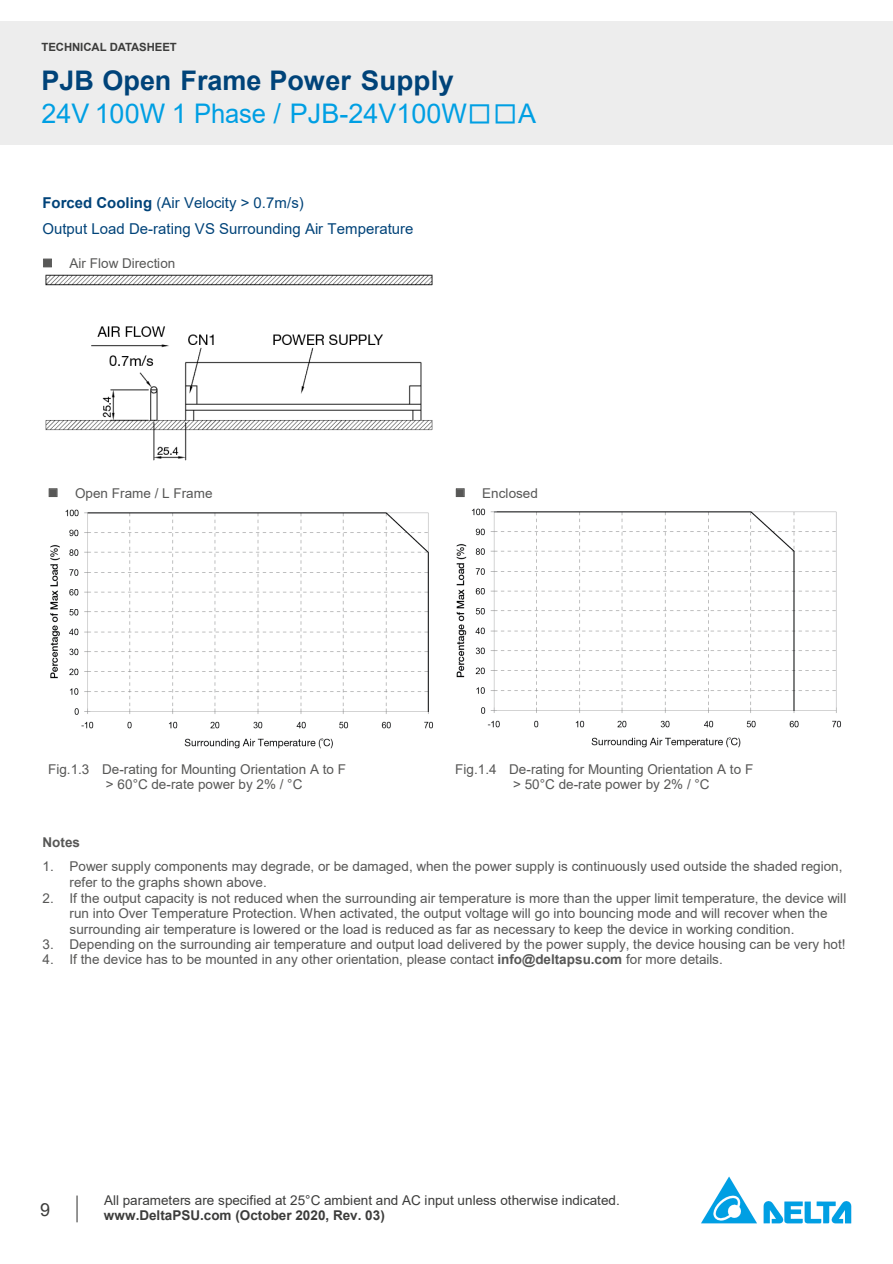
<style>
.page{position:relative;width:893px;height:1264px;background:#fff}
.page>*{position:absolute;margin:0;border:0;box-sizing:border-box;transform-origin:0 0}
.t1{font:27px/32.7px "Arial";letter-spacing:-.005em;color:#009fe3}
.t2{font:25.5px "MS Gothic";color:#009fe3}
.t3{font:18px "Arial";color:#3c3c3b}
.t4{font:15px/26.4px "Arial";color:#004379}
.t5{font:13.5px/15.5px "Arial";letter-spacing:.005em;color:#575756}
.t6{font:13.5px "Arial";letter-spacing:.005em;color:#3c3c3b}
.t7{font:700 13.5px "Arial";letter-spacing:.005em;color:#3c3c3b}
.t8{font:700 13.5px "Arial";color:#575756}
.t9{font:700 11.4px "Arial";letter-spacing:-.01em;color:#3c3c3b}
.s1{font-weight:700;color:#004379}
.s2{font-family:"MS Gothic";font-size:25.5px}
.s3{font-family:"Arial";font-size:27px}
.s4{font-weight:700}
</style>
<div class="page">
<div style="left:0;top:21px;width:893px;height:124px;background:#ededed"></div>
<img style="left:701px;top:1176px;width:151px;height:48px">
<svg style="left:77px;top:1195px;width:1px;height:26px"></svg>
<div style="left:43px;top:259px;width:9px;height:8px;border:1px solid #575756"></div>
<img style="left:45px;top:274px;width:388px;height:187px">
<img style="left:50px;top:509px;width:383px;height:240px">
<img style="left:456px;top:508px;width:385px;height:240px">
<svg style="left:44px;top:259px;width:7px;height:8px"></svg>
<svg style="left:49px;top:488px;width:8px;height:8px"></svg>
<svg style="left:456px;top:488px;width:8px;height:8px"></svg>
<p class="t9" style="left:42px;top:39px;width:137px">TECHNICAL DATASHEET</p>
<h1 class="t1" style="left:42px;top:64px;width:478px"><span class="s1">PJB Open Frame Power Supply<br></span>24V 100W 1 Phase / PJB-24V100W <span class="s2">ڧ</span></h1>
<h2 class="t2" style="left:467px;top:101px;width:71px">ڧ <span class="s3">A</span></h2>
<p class="t4" style="left:42px;top:189px;width:372px"><span class="s4">Forced Cooling</span> (Air Velocity &gt; 0.7m/s)<br>Output Load De-rating VS Surrounding Air Temperature</p>
<p class="t5" style="left:69px;top:255px;width:107px">Air Flow Direction</p>
<p class="t5" style="left:75px;top:485px;width:139px">Open Frame / L Frame</p>
<p class="t5" style="left:482px;top:485px;width:57px">Enclosed</p>
<p class="t5" style="left:106px;top:761px;width:242px;text-indent:-58px">Fig.1.3 De-rating for Mounting Orientation A to F &gt; 60°C de-rate power by 2% / °C</p>
<p class="t5" style="left:513px;top:761px;width:242px;text-indent:-58px">Fig.1.4 De-rating for Mounting Orientation A to F &gt; 50°C de-rate power by 2% / °C</p>
<p class="t8" style="left:43px;top:832px;width:39px">Notes</p>
<p class="t5" style="left:70px;top:858px;width:775px;text-indent:-27px">1. Power supply components may degrade, or be damaged, when the power supply is continuously used outside the shaded region, refer to the graphs shown above.</p>
<p class="t5" style="left:70px;top:889px;width:778px;text-indent:-27px">2. If the output capacity is not reduced when the surrounding air temperature is more than the upper limit temperature, the device will run into Over Temperature Protection. When activated, the output voltage will go into bouncing mode and will recover when the surrounding air temperature is lowered or the load is reduced as far as necessary to keep the device in working condition.</p>
<p class="t5" style="left:43px;top:936px;width:804px">3. Depending on the surrounding air temperature and output load delivered by the power supply, the device housing can be very hot!</p>
<p class="t5" style="left:43px;top:951px;width:682px">4. If the device has to be mounted in any other orientation, please contact <span class="s4">info@deltapsu.com</span> for more details.</p>
<h3 class="t3" style="left:40px;top:1196px;width:12px">9</h3>
<p class="t6" style="left:104px;top:1190px;width:517px">All parameters are specified at 25°C ambient and AC input unless otherwise indicated.</p>
<p class="t7" style="left:104px;top:1205px;width:282px">www.DeltaPSU.com (October 2020, Rev. 03)</p>
</div>
